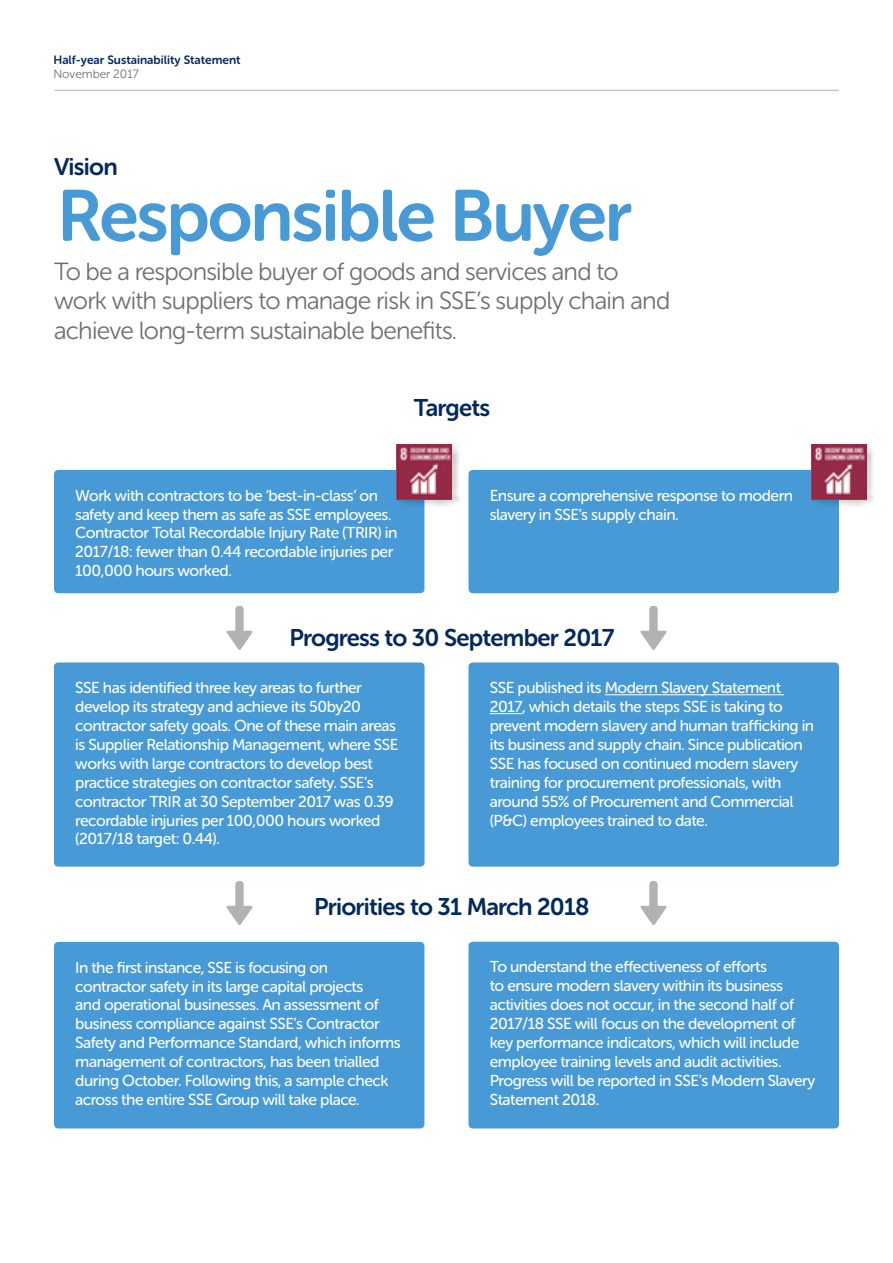
<style>
.page{position:relative;width:893px;height:1263px;background:#fff}
.page>*{position:absolute;margin:0;border:0;box-sizing:border-box;transform-origin:0 0}
.t1{font:72px "Museo Sans Rounded 700";letter-spacing:-.03em;color:#479ad5}
.t2{font:24.75px/29.7px "Museo Sans Rounded 300";letter-spacing:-.03em;color:#706f6f}
.t3{font:24px "Museo Sans Rounded 700";letter-spacing:-.03em;color:#042a5d}
.t4{font:15.75px/18.9px "Museo Sans Rounded 500";letter-spacing:-.03em;color:#fff}
.t5{font:12px "Museo Sans Rounded 700";color:#042a5d}
.t6{font:12px "Museo Sans Rounded 300";color:#706f6f}
</style>
<div class="page">
<svg style="left:640px;top:606px;width:27px;height:44px"></svg>
<svg style="left:640px;top:881px;width:27px;height:44px"></svg>
<svg style="left:226px;top:606px;width:27px;height:44px"></svg>
<svg style="left:226px;top:881px;width:27px;height:44px"></svg>
<div style="left:54px;top:470px;width:370px;height:123px;background:#479ad5;border-radius:4px"></div>
<div style="left:468px;top:470px;width:371px;height:123px;background:#479ad5;border-radius:4px"></div>
<div style="left:54px;top:662px;width:371px;height:205px;background:#479ad5;border-radius:4px"></div>
<div style="left:468px;top:662px;width:371px;height:205px;background:#479ad5;border-radius:4px"></div>
<hr style="left:605px;top:694px;width:179px;height:1px;background:#fff">
<hr style="left:490px;top:713px;width:32px;height:1px;background:#fff">
<div style="left:54px;top:942px;width:370px;height:186px;background:#479ad5;border-radius:4px"></div>
<div style="left:468px;top:942px;width:371px;height:186px;background:#479ad5;border-radius:4px"></div>
<div style="left:396px;top:443px;width:63px;height:63px;background:#000;opacity:.2"></div>
<img style="left:397px;top:444px;width:55px;height:55px">
<div style="left:811px;top:443px;width:63px;height:63px;background:#000;opacity:.2"></div>
<img style="left:811px;top:444px;width:55px;height:55px">
<hr style="left:54px;top:90px;width:785px;height:1px;background:#c6c6c6">
<p class="t5" style="left:53px;top:53px;width:189px">Half-year Sustainability Statement</p>
<p class="t6" style="left:53px;top:68px;width:87px">November 2017</p>
<h3 class="t3" style="left:54px;top:154px;width:65px">Vision</h3>
<h1 class="t1" style="left:57px;top:176px;width:576px">Responsible Buyer</h1>
<h2 class="t2" style="left:54px;top:256px;width:618px">To be a responsible buyer of goods and services and to work with suppliers to manage risk in SSE’s supply chain and achieve long-term sustainable benefits.</h2>
<h3 class="t3" style="left:414px;top:394px;width:78px">Targets</h3>
<p class="t4" style="left:75px;top:486px;width:324px">Work with contractors to be ‘best-in-class’ on safety and keep them as safe as SSE employees.<br>Contractor Total Recordable Injury Rate (TRIR) in 2017/18: fewer than 0.44 recordable injuries per 100,000 hours worked.</p>
<p class="t4" style="left:490px;top:486px;width:305px">Ensure a comprehensive response to modern slavery in SSE’s supply chain.</p>
<h3 class="t3" style="left:290px;top:624px;width:326px">Progress to 30 September 2017</h3>
<p class="t4" style="left:75px;top:678px;width:325px">SSE has identified three key areas to further develop its strategy and achieve its 50by20 contractor safety goals. One of these main areas is Supplier Relationship Management, where SSE works with large contractors to develop best practice strategies on contractor safety. SSE’s contractor TRIR at 30 September 2017 was 0.39 recordable injuries per 100,000 hours worked (2017/18 target: 0.44).</p>
<p class="t4" style="left:490px;top:678px;width:326px">SSE published its Modern Slavery Statement 2017, which details the steps SSE is taking to prevent modern slavery and human trafficking in its business and supply chain. Since publication SSE has focused on continued modern slavery training for procurement professionals, with around 55% of Procurement and Commercial (P&amp;C) employees trained to date.</p>
<h3 class="t3" style="left:314px;top:894px;width:277px">Priorities to 31 March 2018</h3>
<p class="t4" style="left:75px;top:958px;width:327px">In the first instance, SSE is focusing on contractor safety in its large capital projects<br>and operational businesses. An assessment of business compliance against SSE’s Contractor Safety and Performance Standard, which informs management of contractors, has been trialled during October. Following this, a sample check across the entire SSE Group will take place.</p>
<p class="t4" style="left:490px;top:958px;width:327px">To understand the effectiveness of efforts<br>to ensure modern slavery within its business activities does not occur, in the second half of 2017/18 SSE will focus on the development of key performance indicators, which will include employee training levels and audit activities.<br>Progress will be reported in SSE’s Modern Slavery Statement 2018.</p>
</div>
